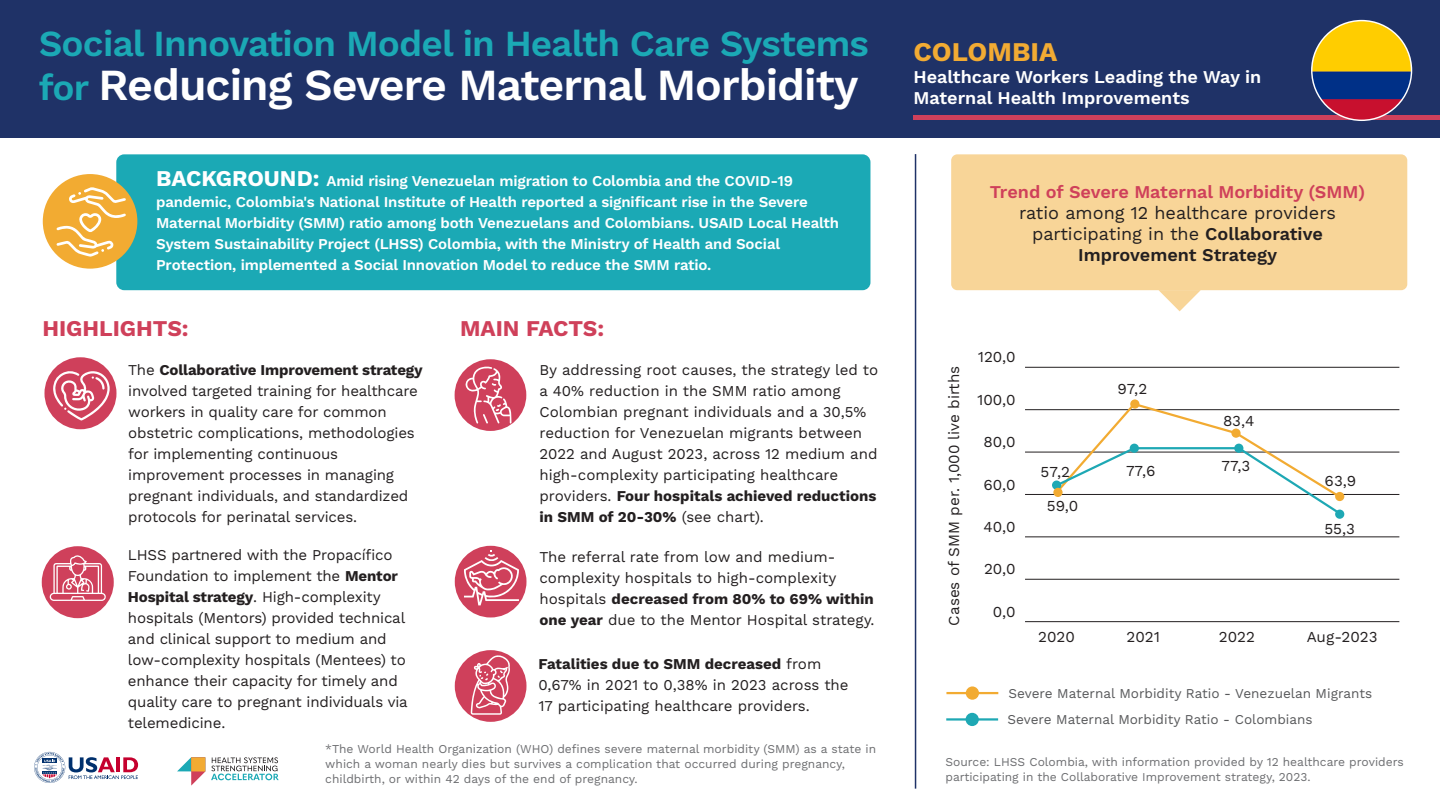
<style>
.page{position:relative;width:1440px;height:810px;background:#fff}
.page>*{position:absolute;margin:0;border:0;box-sizing:border-box;transform-origin:0 0}
.t1{font:600 44.4px "Work Sans";letter-spacing:-.02em;color:#fff}
.t2{font:600 36.75px "Work Sans";letter-spacing:-.02em;color:#1ba9b5}
.t3{font:700 27px "Work Sans";color:#f2ab33}
.t4{font:700 22.5px "Work Sans";color:#cf405a}
.t5{font:18px/21px "Work Sans";color:#231f20;text-align:center}
.t6{font:600 18px/21.6px "Work Sans";color:#fff}
.t7{font:600 18px "Work Sans";color:#cf405a}
.t8{font:15.3px "Work Sans";color:#231f20}
.t9{font:15px/21px "Work Sans";letter-spacing:-.01em;color:#231f20}
.t10{font:600 15px/21px "Work Sans";letter-spacing:-.01em;color:#fff}
.t11{font:13.5px "Work Sans";color:#57585a}
.t12{font:12px/15px "Work Sans";color:#6c6d70}
.s1{font-size:36.75px;color:#1ba9b5}
.s2{font-weight:700;font-size:22.5px}
.s3{font-weight:700}
.s4{font-weight:600}
</style>
<div class="page">
<div style="left:0;top:0;width:1440px;height:138px;background:#1f3267"></div>
<svg style="left:1158px;top:290px;width:42px;height:21px"></svg>
<div style="left:44px;top:357px;width:72px;height:72px;background:#cf405b;border-radius:50%"></div>
<svg style="left:53px;top:370px;width:57px;height:51px"></svg>
<div style="left:42px;top:546px;width:72px;height:72px;background:#cf405b;border-radius:50%"></div>
<svg style="left:49px;top:555px;width:58px;height:46px"></svg>
<div style="left:116px;top:154px;width:754px;height:136px;background:#1ba9b5;border-radius:8px"></div>
<div style="left:951px;top:154px;width:456px;height:136px;background:#f8d598;border-radius:6px"></div>
<hr style="left:915px;top:154px;width:1px;height:635px;background:#1f3267">
<div style="left:455px;top:650px;width:71px;height:72px;background:#cf405b;border-radius:50%"></div>
<svg style="left:471px;top:655px;width:39px;height:60px"></svg>
<div style="left:455px;top:546px;width:71px;height:71px;background:#cf405b;border-radius:50%"></div>
<svg style="left:464px;top:550px;width:55px;height:55px"></svg>
<div style="left:454px;top:359px;width:72px;height:72px;background:#cf405b;border-radius:50%"></div>
<svg style="left:465px;top:367px;width:46px;height:57px"></svg>
<hr style="left:946px;top:692px;width:52px;height:2px;background:#f2ab32">
<hr style="left:946px;top:718px;width:52px;height:3px;background:#1ea8b4">
<div style="left:965px;top:713px;width:14px;height:13px;background:#1ea8b4;border-radius:50%"></div>
<div style="left:966px;top:686px;width:13px;height:14px;background:#f2ab32;border-radius:50%"></div>
<hr style="left:1025px;top:621px;width:374px;height:1px;background:#231f20">
<hr style="left:1025px;top:579px;width:374px;height:1px;background:#231f20">
<hr style="left:1025px;top:537px;width:374px;height:1px;background:#231f20">
<hr style="left:1025px;top:494px;width:374px;height:1px;background:#231f20">
<hr style="left:1025px;top:452px;width:374px;height:1px;background:#231f20">
<hr style="left:1025px;top:409px;width:374px;height:1px;background:#231f20">
<hr style="left:1025px;top:367px;width:374px;height:1px;background:#231f20">
<svg style="left:1053px;top:402px;width:289px;height:110px"></svg>
<div style="left:1052px;top:481px;width:9px;height:9px;background:#1ea8b4;border-radius:50%"></div>
<div style="left:1053px;top:488px;width:9px;height:9px;background:#f2ab32;border-radius:50%"></div>
<div style="left:1129px;top:444px;width:10px;height:9px;background:#1ea8b4;border-radius:50%"></div>
<div style="left:1130px;top:399px;width:9px;height:10px;background:#f2ab32;border-radius:50%"></div>
<div style="left:1234px;top:444px;width:9px;height:9px;background:#1ea8b4;border-radius:50%"></div>
<div style="left:1231px;top:429px;width:9px;height:9px;background:#f2ab32;border-radius:50%"></div>
<div style="left:1335px;top:510px;width:9px;height:9px;background:#1ea8b4;border-radius:50%"></div>
<div style="left:1335px;top:492px;width:9px;height:9px;background:#f2ab32;border-radius:50%"></div>
<div style="left:43px;top:174px;width:94px;height:95px;background:#f2ab32;border-radius:50%"></div>
<svg style="left:56px;top:187px;width:70px;height:70px"></svg>
<hr style="left:913px;top:115px;width:527px;height:4px;background:#cf405b">
<img style="left:1311px;top:21px;width:100px;height:99px;border-radius:50px">
<svg style="left:177px;top:757px;width:28px;height:29px"></svg>
<div style="left:191px;top:757px;width:14px;height:15px;background:#f2ab33"></div>
<svg style="left:211px;top:757px;width:68px;height:23px"></svg>
<svg style="left:34px;top:752px;width:104px;height:31px"></svg>
<h2 class="t2" style="left:39px;top:22px;width:832px">Social Innovation Model in Health Care Systems</h2>
<h1 class="t1" style="left:39px;top:59px;width:821px"><span class="s1">for</span> Reducing Severe Maternal Morbidity</h1>
<p class="t10" style="left:156px;top:172px;width:684px"><span class="s2">BACKGROUND:</span> Amid rising Venezuelan migration to Colombia and the COVID-19 pandemic, Colombia's National Institute of Health reported a significant rise in the Severe Maternal Morbidity (SMM) ratio among both Venezuelans and Colombians. USAID Local Health System Sustainability Project (LHSS) Colombia, with the Ministry of Health and Social Protection, implemented a Social Innovation Model to reduce the SMM ratio.</p>
<h3 class="t4" style="left:42px;top:316px;width:148px">HIGHLIGHTS:</h3>
<p class="t9" style="left:128px;top:360px;width:296px">The <span class="s3">Collaborative Improvement strategy </span>involved targeted training for healthcare workers in quality care for common obstetric complications, methodologies for implementing continuous improvement processes in managing pregnant individuals, and standardized protocols for perinatal services.</p>
<p class="t9" style="left:128px;top:545px;width:281px">LHSS partnered with the Propacífico Foundation to implement the <span class="s3">Mentor Hospital strategy</span>. High-complexity hospitals (Mentors) provided technical and clinical support to medium and low-complexity hospitals (Mentees) to enhance their capacity for timely and quality care to pregnant individuals via telemedicine.</p>
<h3 class="t4" style="left:460px;top:316px;width:146px">MAIN FACTS:</h3>
<p class="t9" style="left:539px;top:360px;width:340px">By addressing root causes, the strategy led to a 40% reduction in the SMM ratio among Colombian pregnant individuals and a 30,5% reduction for Venezuelan migrants between 2022 and August 2023, across 12 medium and high-complexity participating healthcare providers. <span class="s3">Four hospitals achieved reductions in SMM of 20-30%</span> (see chart).</p>
<p class="t9" style="left:539px;top:547px;width:337px">The referral rate from low and medium&shy;complexity hospitals to high-complexity hospitals <span class="s3">decreased from 80% to 69% within one year</span> due to the Mentor Hospital strategy.</p>
<p class="t9" style="left:538px;top:654px;width:312px"><span class="s3">Fatalities due to SMM decreased</span> from<br>0,67% in 2021 to 0,38% in 2023 across the<br>17 participating healthcare providers.</p>
<p class="t12" style="left:325px;top:742px;width:552px">*The World Health Organization (WHO) defines severe maternal morbidity (SMM) as a state in which a woman nearly dies but survives a complication that occurred during pregnancy, childbirth, or within 42 days of the end of pregnancy.</p>
<h3 class="t3" style="left:913px;top:36px;width:145px">COLOMBIA</h3>
<p class="t6" style="left:913px;top:67px;width:349px">Healthcare Workers Leading the Way in<br>Maternal Health Improvements</p>
<p class="t7" style="left:989px;top:181px;width:377px">Trend of Severe Maternal Morbidity (SMM)</p>
<p class="t5" style="left:1019px;top:203px;width:318px">ratio among 12 healthcare providers participating in the <span class="s4">Collaborative<br>Improvement Strategy</span></p>
<p class="t8" style="left:945px;top:626px;width:261px;rotate:-90deg">Cases of SMM per. 1,000 live births</p>
<p class="t8" style="left:978px;top:348px;width:39px">120,0</p>
<p class="t8" style="left:977px;top:390px;width:40px">100,0</p>
<p class="t8" style="left:983px;top:433px;width:33px">80,0</p>
<p class="t8" style="left:983px;top:475px;width:33px">60,0</p>
<p class="t8" style="left:983px;top:518px;width:33px">40,0</p>
<p class="t8" style="left:984px;top:560px;width:33px">20,0</p>
<p class="t8" style="left:993px;top:602px;width:24px">0,0</p>
<p class="t8" style="left:1040px;top:463px;width:31px">57,2</p>
<p class="t8" style="left:1047px;top:497px;width:33px">59,0</p>
<p class="t8" style="left:1038px;top:628px;width:38px">2020</p>
<p class="t8" style="left:1117px;top:380px;width:31px">97,2</p>
<p class="t8" style="left:1126px;top:461px;width:31px">77,6</p>
<p class="t8" style="left:1223px;top:412px;width:33px">83,4</p>
<p class="t8" style="left:1221px;top:457px;width:31px">77,3</p>
<p class="t8" style="left:1324px;top:472px;width:33px">63,9</p>
<p class="t8" style="left:1324px;top:519px;width:32px">55,3</p>
<p class="t8" style="left:1126px;top:628px;width:35px">2021</p>
<p class="t8" style="left:1219px;top:628px;width:38px">2022</p>
<p class="t8" style="left:1306px;top:628px;width:72px">Aug-2023</p>
<p class="t11" style="left:1008px;top:685px;width:365px">Severe Maternal Morbidity Ratio - Venezuelan Migrants</p>
<p class="t11" style="left:1007px;top:711px;width:307px">Severe Maternal Morbidity Ratio - Colombians</p>
<p class="t12" style="left:945px;top:755px;width:460px">Source: LHSS Colombia, with information provided by 12 healthcare providers participating in the Collaborative Improvement strategy, 2023.</p>
</div>
